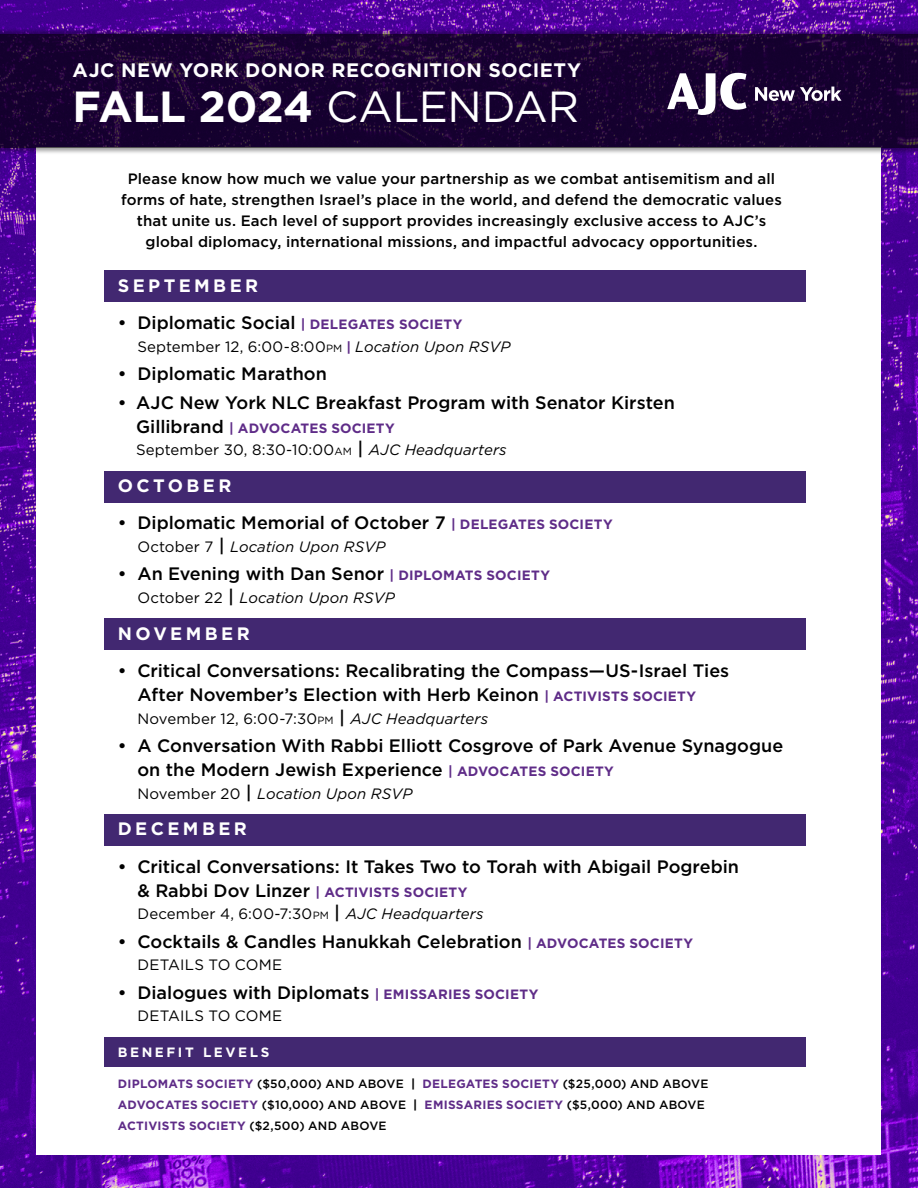
<style>
.page{position:relative;width:918px;height:1188px;background:#fff}
.page>*{position:absolute;margin:0;border:0;box-sizing:border-box;transform-origin:0 0}
.t1{font:700 43.5px "Gotham";letter-spacing:-.015em;color:#fff}
.t2{font:700 19.5px "Gotham";letter-spacing:.025em;color:#fff}
.t3{font:500 18px/24px "Gotham";color:#000}
.t4{font:700 18px "Gotham";letter-spacing:.19em;color:#fff}
.t5{font:500 15px/21px "Gotham";letter-spacing:.01em;color:#000;text-align:center}
.t6{font:15px "Gotham";letter-spacing:.01em;color:#000}
.t7{font:italic 15px "Gotham";letter-spacing:.005em;color:#000}
.t8{font:700 13.5px "Gotham";letter-spacing:.015em;color:#5f2c88}
.t9{font:700 13.5px "Gotham";letter-spacing:.19em;color:#fff}
.t10{font:500 12px/21px "Gotham";letter-spacing:.02em;color:#000}
.s1{font-weight:400}
.s2{font-weight:700;font-size:13.5px;color:#5f2c88}
.s3{font-size:10.5px}
.s4{font-style:italic}
.s5{font-weight:500;font-size:18px;color:#000}
.s6{font-weight:500;font-size:18px}
.s7{font-style:normal}
.s8{font-weight:500;font-style:normal;font-size:18px}
.s9{font-weight:700;color:#5f2c88}
.s10{font-weight:700}
</style>
<div class="page">
<img style="left:0;top:0;width:918px;height:1188px">
<div style="left:37px;top:147px;width:844px;height:1008px;background:#fff"></div>
<div style="left:104px;top:271px;width:701px;height:31px;background:#422871"></div>
<div style="left:104px;top:471px;width:701px;height:31px;background:#422871"></div>
<div style="left:104px;top:619px;width:701px;height:31px;background:#422871"></div>
<div style="left:104px;top:814px;width:701px;height:32px;background:#422871"></div>
<div style="left:104px;top:1037px;width:701px;height:30px;background:#422871"></div>
<div style="left:0;top:27px;width:918px;height:128px;background:#000;opacity:.54"></div>
<svg style="left:0;top:34px;width:918px;height:113px;background:#190231"></svg>
<svg style="left:667px;top:73px;width:79px;height:42px"></svg>
<svg style="left:755px;top:87px;width:86px;height:14px"></svg>
<p class="t2" style="left:73px;top:57px;width:510px">AJC NEW YORK DONOR RECOGNITION SOCIETY</p>
<h1 class="t1" style="left:73px;top:78px;width:508px">FALL 2024 <span class="s1">CALENDAR</span></h1>
<p class="t5" style="left:121px;top:169px;width:662px">Please know how much we value your partnership as we combat antisemitism and all forms of hate, strengthen Israel’s place in the world, and defend the democratic values that unite us. Each level of support provides increasingly exclusive access to AJC’s global diplomacy, international missions, and impactful advocacy opportunities.</p>
<p class="t4" style="left:118px;top:273px;width:142px">SEPTEMBER</p>
<p class="t3" style="left:118px;top:311px;width:346px">• Diplomatic Social <span class="s2">| DELEGATES SOCIETY</span></p>
<p class="t6" style="left:137px;top:337px;width:374px">September 12, 6:00-8:00<span class="s3">PM</span> <span class="s2">|</span> <span class="s4">Location Upon RSVP</span></p>
<p class="t3" style="left:118px;top:362px;width:211px">• Diplomatic Marathon</p>
<p class="t3" style="left:118px;top:390px;width:559px">• AJC New York NLC Breakfast Program with Senator Kirsten</p>
<p class="t8" style="left:136px;top:419px;width:260px"><span class="s5">Gillibrand</span> | ADVOCATES SOCIETY</p>
<p class="t6" style="left:136px;top:440px;width:372px">September 30, 8:30-10:00<span class="s3">AM</span> <span class="s6">|</span> <span class="s4">AJC Headquarters</span></p>
<p class="t4" style="left:118px;top:474px;width:115px">OCTOBER</p>
<p class="t3" style="left:118px;top:511px;width:496px">• Diplomatic Memorial of October 7 <span class="s2">| DELEGATES SOCIETY</span></p>
<p class="t7" style="left:137px;top:537px;width:249px"><span class="s7">October 7</span> <span class="s8">|</span> Location Upon RSVP</p>
<p class="t3" style="left:118px;top:562px;width:434px">• An Evening with Dan Senor <span class="s2">| DIPLOMATS SOCIETY</span></p>
<p class="t7" style="left:137px;top:588px;width:259px"><span class="s7">October 22</span> <span class="s8">|</span> Location Upon RSVP</p>
<p class="t4" style="left:118px;top:621px;width:133px">NOVEMBER</p>
<p class="t3" style="left:137px;top:659px;width:593px;text-indent:-20px">• Critical Conversations: Recalibrating the Compass—US-Israel Ties<br>After November’s Election with Herb Keinon <span class="s2">| ACTIVISTS SOCIETY</span></p>
<p class="t6" style="left:137px;top:709px;width:352px">November 12, 6:00-7:30<span class="s3">PM</span> <span class="s6">|</span> <span class="s4">AJC Headquarters</span></p>
<p class="t3" style="left:137px;top:734px;width:647px;text-indent:-20px">• A Conversation With Rabbi Elliott Cosgrove of Park Avenue Synagogue on the Modern Jewish Experience <span class="s2">| ADVOCATES SOCIETY</span></p>
<p class="t7" style="left:137px;top:784px;width:276px"><span class="s7">November 20</span> <span class="s8">|</span> Location Upon RSVP</p>
<p class="t4" style="left:118px;top:817px;width:131px">DECEMBER</p>
<p class="t3" style="left:118px;top:854px;width:623px">• Critical Conversations: It Takes Two to Torah with Abigail Pogrebin</p>
<p class="t8" style="left:137px;top:883px;width:332px"><span class="s5">&amp; Rabbi Dov Linzer</span> | ACTIVISTS SOCIETY</p>
<p class="t6" style="left:137px;top:905px;width:348px">December 4, 6:00-7:30<span class="s3">PM</span> <span class="s6">|</span> <span class="s4">AJC Headquarters</span></p>
<p class="t3" style="left:118px;top:929px;width:577px">• Cocktails &amp; Candles Hanukkah Celebration <span class="s2">| ADVOCATES SOCIETY</span></p>
<p class="t6" style="left:137px;top:956px;width:146px">DETAILS TO COME</p>
<p class="t3" style="left:118px;top:980px;width:422px">• Dialogues with Diplomats <span class="s2">| EMISSARIES SOCIETY</span></p>
<p class="t6" style="left:137px;top:1007px;width:146px">DETAILS TO COME</p>
<p class="t9" style="left:118px;top:1043px;width:153px">BENEFIT LEVELS</p>
<p class="t10" style="left:118px;top:1073px;width:592px"><span class="s9">DIPLOMATS SOCIETY</span> ($50,000) AND ABOVE <span class="s10">|</span> <span class="s9">DELEGATES SOCIETY</span> ($25,000) AND ABOVE<br><span class="s9">ADVOCATES SOCIETY</span> ($10,000) AND ABOVE <span class="s10">|</span> <span class="s9">EMISSARIES SOCIETY</span> ($5,000) AND ABOVE<br><span class="s9">ACTIVISTS SOCIETY</span> ($2,500) AND ABOVE</p>
</div>
